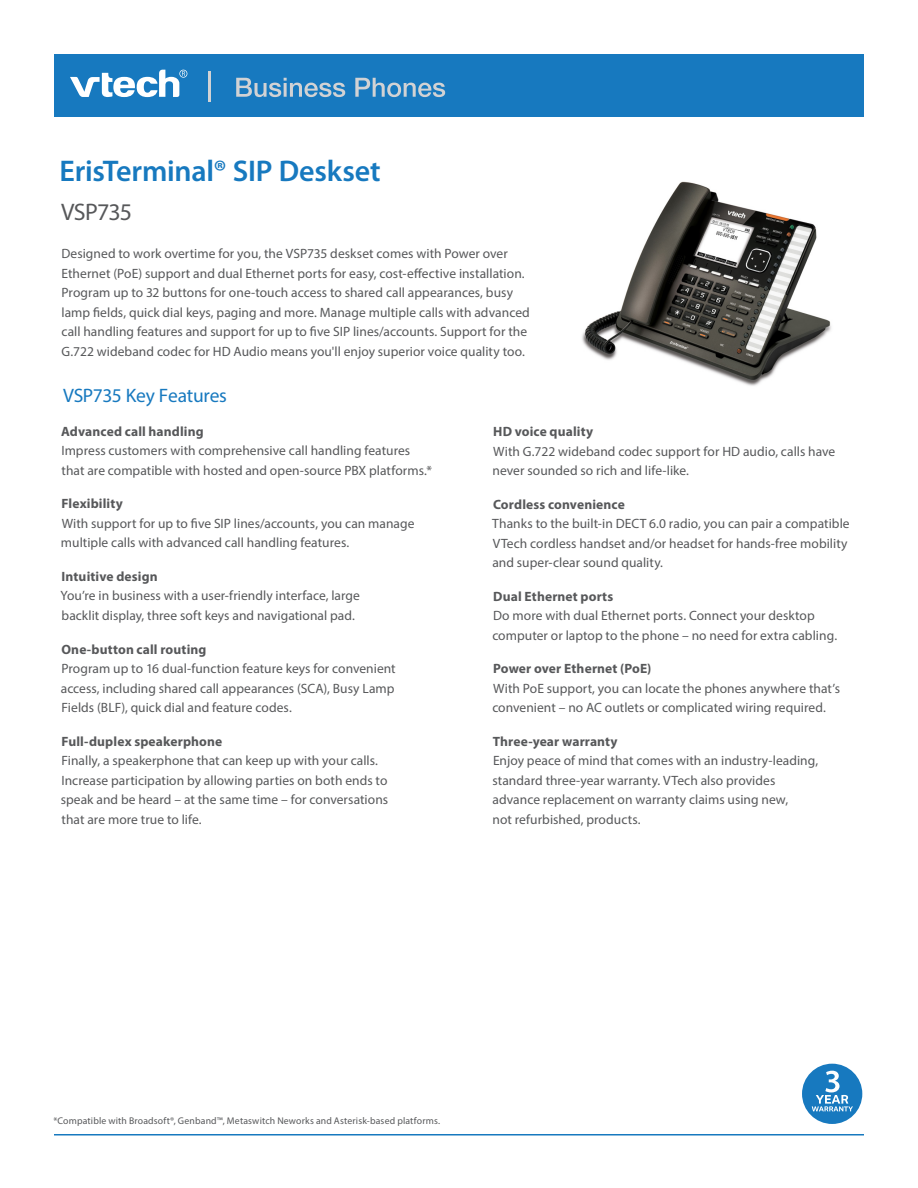
<style>
.page{position:relative;width:918px;height:1188px;background:#fff}
.page>*{position:absolute;margin:0;border:0;box-sizing:border-box;transform-origin:0 0}
.product_name{font:600 30px "Myriad Pro";letter-spacing:-.01em;color:#1779bf}
.t1{font:24px "Myriad Pro";letter-spacing:-.03em;color:#57585a}
.t2{font:19.5px "Myriad Pro";letter-spacing:-.015em;color:#1779bf}
.t3{font:13.5px/19.5px "Myriad Pro";letter-spacing:.005em;color:#57585a}
.t4{font:9.75px "Myriad Pro";letter-spacing:.015em;color:#57585a}
.s1{font-weight:700}
</style>
<div class="page">
<img style="left:582px;top:181px;width:249px;height:205px">
<hr style="left:54px;top:1134px;width:810px;height:2px;background:#1779bf">
<div style="left:54px;top:54px;width:810px;height:63px;background:#1779bf"></div>
<svg style="left:70px;top:70px;width:117px;height:27px"></svg>
<hr style="left:208px;top:71px;width:3px;height:31px;background:#d1d2d4">
<svg style="left:236px;top:78px;width:109px;height:19px"></svg>
<svg style="left:355px;top:78px;width:90px;height:19px"></svg>
<div style="left:802px;top:1064px;width:60px;height:60px;background:#1779bf;border-radius:50%"></div>
<svg style="left:812px;top:1071px;width:41px;height:40px"></svg>
<p class="product_name" style="left:60px;top:152px;width:323px">ErisTerminal® SIP Deskset</p>
<p class="t1" style="left:61px;top:197px;width:73px">VSP735</p>
<p class="t3" style="left:62px;top:244px;width:470px">Designed to work overtime for you, the VSP735 deskset comes with Power over Ethernet (PoE) support and dual Ethernet ports for easy, cost-effective installation.<br>Program up to 32 buttons for one-touch access to shared call appearances, busy lamp fields, quick dial keys, paging and more. Manage multiple calls with advanced call handling features and support for up to five SIP lines/accounts. Support for the G.722 wideband codec for HD Audio means you'll enjoy superior voice quality too.</p>
<p class="t2" style="left:63px;top:384px;width:165px">VSP735 Key Features</p>
<p class="t3" style="left:61px;top:421px;width:373px"><span class="s1">Advanced call handling<br></span>Impress customers with comprehensive call handling features that are compatible with hosted and open-source PBX platforms.*</p>
<p class="t3" style="left:61px;top:494px;width:355px"><span class="s1">Flexibility<br></span>With support for up to five SIP lines/accounts, you can manage multiple calls with advanced call handling features.</p>
<p class="t3" style="left:60px;top:566px;width:301px"><span class="s1">Intuitive design<br></span>You’re in business with a user-friendly interface, large backlit display, three soft keys and navigational pad.</p>
<p class="t3" style="left:61px;top:639px;width:336px"><span class="s1">One-button call routing<br></span>Program up to 16 dual-function feature keys for convenient access, including shared call appearances (SCA), Busy Lamp Fields (BLF), quick dial and feature codes.</p>
<p class="t3" style="left:61px;top:731px;width:329px"><span class="s1">Full-duplex speakerphone<br></span>Finally, a speakerphone that can keep up with your calls.<br>Increase participation by allowing parties on both ends to speak and be heard – at the same time – for conversations that are more true to life.</p>
<p class="t3" style="left:493px;top:422px;width:344px"><span class="s1">HD voice quality<br></span>With G.722 wideband codec support for HD audio, calls have never sounded so rich and life-like.</p>
<p class="t3" style="left:492px;top:494px;width:359px"><span class="s1">Cordless convenience<br></span>Thanks to the built-in DECT 6.0 radio, you can pair a compatible VTech cordless handset and/or headset for hands-free mobility and super-clear sound quality.</p>
<p class="t3" style="left:492px;top:586px;width:346px"><span class="s1">Dual Ethernet ports<br></span>Do more with dual Ethernet ports. Connect your desktop computer or laptop to the phone – no need for extra cabling.</p>
<p class="t3" style="left:492px;top:659px;width:349px"><span class="s1">Power over Ethernet (PoE)<br></span>With PoE support, you can locate the phones anywhere that’s convenient – no AC outlets or complicated wiring required.</p>
<p class="t3" style="left:492px;top:731px;width:327px"><span class="s1">Three-year warranty<br></span>Enjoy peace of mind that comes with an industry-leading, standard three-year warranty. VTech also provides advance replacement on warranty claims using new,<br>not refurbished, products.</p>
<p class="t4" style="left:53px;top:1115px;width:388px">*Compatible with Broadsoft®, Genband™, Metaswitch Neworks and Asterisk-based platforms.</p>
</div>
